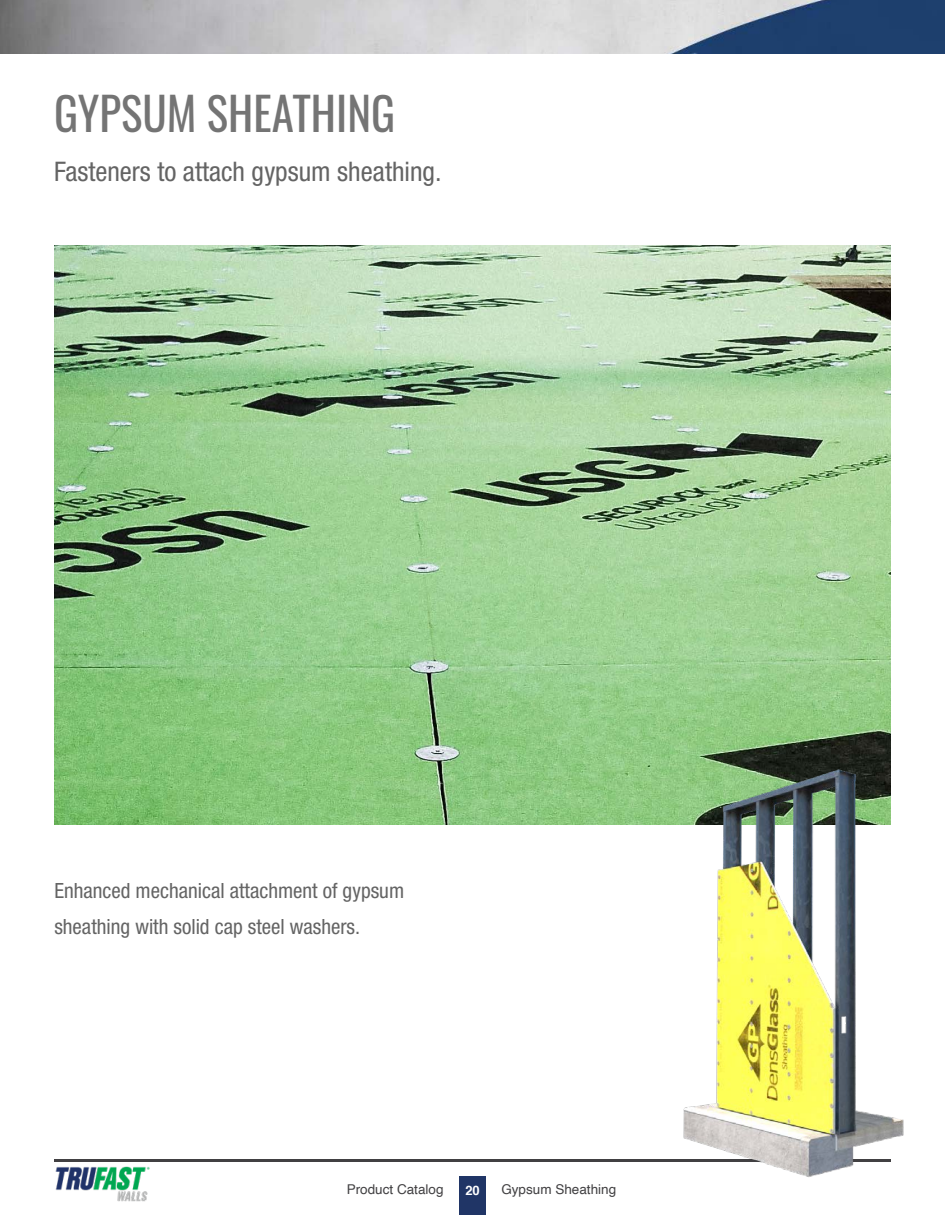
<style>
.page{position:relative;width:945px;height:1215px;background:#fff}
.page>*{position:absolute;margin:0;border:0;box-sizing:border-box;transform-origin:0 0}
.t1{font:45px "Oswald";color:#747474}
.t2{font:condensed 27px "Helvetica Neue LT Std";color:#646464}
.t3{font:condensed 21px "Helvetica Neue LT Std";color:#646464}
.t4{font:13.5px "Helvetica";color:#414042}
.t5{font:700 12.9px "Helvetica";color:#fff}
</style>
<div class="page">
<img style="left:54px;top:245px;width:837px;height:579px">
<div style="left:459px;top:1177px;width:27px;height:38px;background:#203566"></div>
<hr style="left:54px;top:1159px;width:837px;height:2px;background:#414042">
<img style="left:55px;top:1166px;width:95px;height:36px">
<img style="left:0;top:0;width:945px;height:54px">
<img style="left:663px;top:733px;width:241px;height:444px">
<p class="t1" style="left:54px;top:74px;width:343px">GYPSUM SHEATHING</p>
<p class="t2" style="left:54px;top:156px;width:389px">Fasteners to attach gypsum sheathing.</p>
<p class="t3" style="left:54px;top:878px;width:351px">Enhanced mechanical attachment of gypsum</p>
<p class="t3" style="left:54px;top:914px;width:307px">sheathing with solid cap steel washers.</p>
<p class="t4" style="left:347px;top:1179px;width:98px">Product Catalog</p>
<p class="t5" style="left:465px;top:1180px;width:16px">20</p>
<p class="t4" style="left:501px;top:1179px;width:116px">Gypsum Sheathing</p>
</div>
